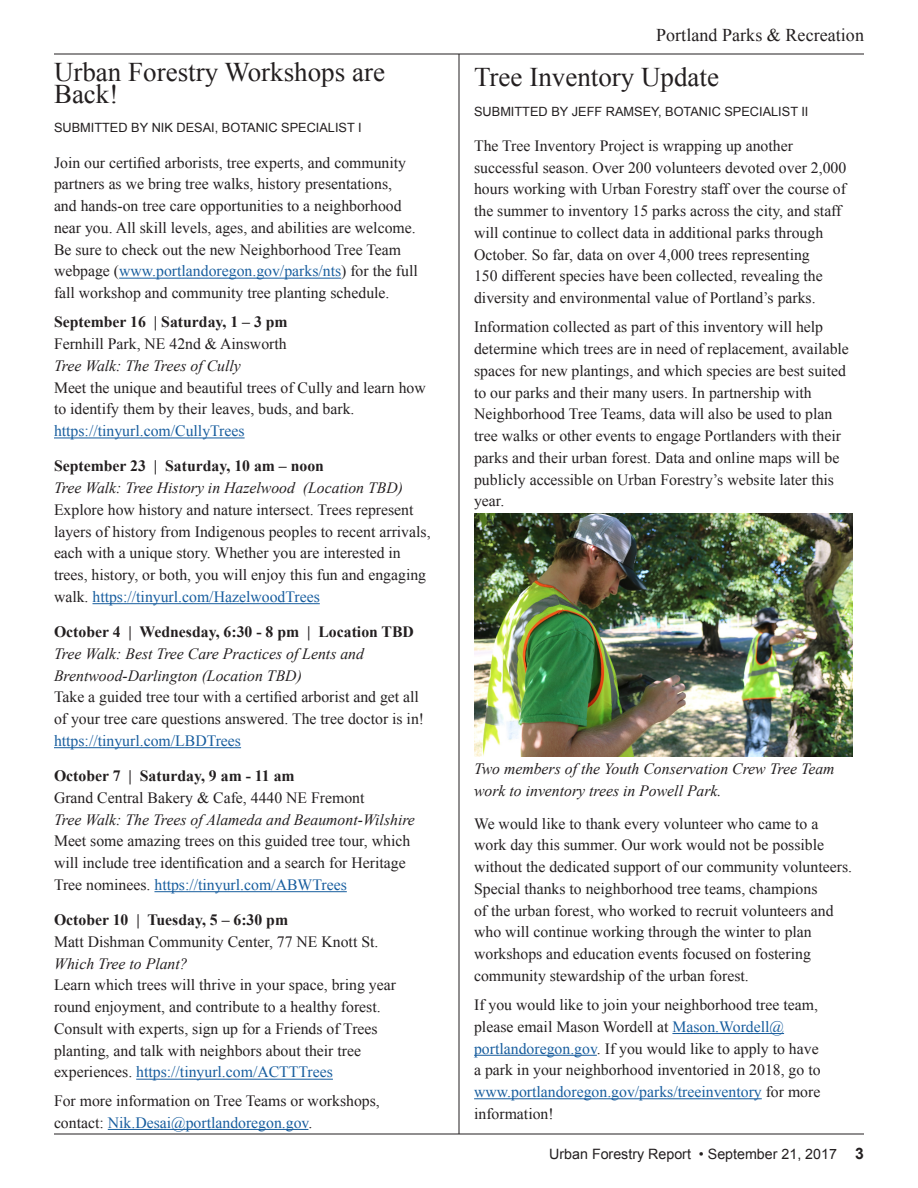
<style>
.page{position:relative;width:918px;height:1188px;background:#fff}
.page>*{position:absolute;margin:0;border:0;box-sizing:border-box;transform-origin:0 0}
.Body{font:27px/21.8px "Times New Roman";color:#231f20}
.t1{font:18px "Times New Roman";letter-spacing:.005em;color:#231f20}
.Body-2{font:15.75px/21.8px "Times New Roman";color:#231f20}
.Body-3{font:italic 15.75px/21.8px "Times New Roman";color:#231f20}
.Body-4{font:700 15.75px "Times New Roman";color:#231f20}
.Body-5{font:15.75px "Times New Roman";color:#175d9e}
.t2{font:14.25px "Arial";color:#231f20}
.Body-6{font:12.75px "Arial";color:#231f20}
.s1{color:#175d9e}
.s2{font-weight:700;font-size:15.75px}
</style>
<div class="page">
<hr style="left:54px;top:54px;width:810px;height:1px;background:#231f20">
<hr style="left:54px;top:1134px;width:810px;height:1px;background:#231f20">
<hr style="left:459px;top:54px;width:1px;height:1080px;background:#231f20">
<hr style="left:119px;top:278px;width:222px;height:1px;background:#175d9e">
<hr style="left:54px;top:438px;width:191px;height:1px;background:#175d9e">
<hr style="left:92px;top:603px;width:228px;height:1px;background:#175d9e">
<hr style="left:54px;top:747px;width:187px;height:1px;background:#175d9e">
<hr style="left:154px;top:891px;width:193px;height:1px;background:#175d9e">
<hr style="left:136px;top:1079px;width:197px;height:1px;background:#175d9e">
<hr style="left:108px;top:1129px;width:200px;height:1px;background:#175d9e">
<hr style="left:672px;top:1033px;width:112px;height:1px;background:#175d9e">
<hr style="left:474px;top:1055px;width:123px;height:1px;background:#175d9e">
<hr style="left:474px;top:1098px;width:288px;height:1px;background:#175d9e">
<img style="left:474px;top:513px;width:378px;height:244px">
<p class="Body" style="left:54px;top:61px;width:333px">Urban Forestry Workshops are<br>Back!</p>
<p class="Body-6" style="left:54px;top:120px;width:309px">SUBMITTED BY NIK DESAI, BOTANIC SPECIALIST I</p>
<p class="Body-2" style="left:54px;top:151px;width:365px">Join our certified arborists, tree experts, and community partners as we bring tree walks, history presentations, and hands-on tree care opportunities to a neighborhood near you. All skill levels, ages, and abilities are welcome.<br>Be sure to check out the new Neighborhood Tree Team webpage (<span class="s1">www.portlandoregon.gov/parks/nts</span>) for the full fall workshop and community tree planting schedule.</p>
<p class="Body-4" style="left:54px;top:311px;width:235px">September 16 | Saturday, 1 – 3 pm</p>
<p class="Body-2" style="left:54px;top:333px;width:234px">Fernhill Park, NE 42nd &amp; Ainsworth</p>
<p class="Body-3" style="left:54px;top:354px;width:188px">Tree Walk: The Trees of Cully</p>
<p class="Body-2" style="left:54px;top:376px;width:373px">Meet the unique and beautiful trees of Cully and learn how to identify them by their leaves, buds, and bark.</p>
<p class="Body-5" style="left:54px;top:420px;width:192px">https://tinyurl.com/CullyTrees</p>
<p class="Body-4" style="left:54px;top:455px;width:272px">September 23 | Saturday, 10 am – noon</p>
<p class="Body-3" style="left:54px;top:477px;width:351px">Tree Walk: Tree History in Hazelwood (Location TBD)</p>
<p class="Body-2" style="left:54px;top:499px;width:378px">Explore how history and nature intersect. Trees represent layers of history from Indigenous peoples to recent arrivals, each with a unique story. Whether you are interested in trees, history, or both, you will enjoy this fun and engaging walk. <span class="s1">https://tinyurl.com/HazelwoodTrees</span></p>
<p class="Body-4" style="left:54px;top:621px;width:362px">October 4 | Wednesday, 6:30 - 8 pm | Location TBD</p>
<p class="Body-3" style="left:54px;top:642px;width:312px">Tree Walk: Best Tree Care Practices of Lents and<br>Brentwood-Darlington (Location TBD)</p>
<p class="Body-2" style="left:54px;top:686px;width:372px">Take a guided tree tour with a certified arborist and get all of your tree care questions answered. The tree doctor is in!</p>
<p class="Body-5" style="left:54px;top:730px;width:189px">https://tinyurl.com/LBDTrees</p>
<p class="Body-4" style="left:54px;top:765px;width:242px">October 7 | Saturday, 9 am - 11 am</p>
<p class="Body-2" style="left:54px;top:787px;width:312px">Grand Central Bakery &amp; Cafe, 4440 NE Fremont</p>
<p class="Body-3" style="left:54px;top:808px;width:362px">Tree Walk: The Trees of Alameda and Beaumont-Wilshire</p>
<p class="Body-2" style="left:54px;top:830px;width:358px">Meet some amazing trees on this guided tree tour, which will include tree identification and a search for Heritage<br>Tree nominees. <span class="s1">https://tinyurl.com/ABWTrees</span></p>
<p class="Body-4" style="left:54px;top:909px;width:236px">October 10 | Tuesday, 5 – 6:30 pm</p>
<p class="Body-2" style="left:54px;top:931px;width:326px">Matt Dishman Community Center, 77 NE Knott St.</p>
<p class="Body-3" style="left:54px;top:952px;width:135px">Which Tree to Plant?</p>
<p class="Body-2" style="left:54px;top:974px;width:344px">Learn which trees will thrive in your space, bring year round enjoyment, and contribute to a healthy forest.<br>Consult with experts, sign up for a Friends of Trees planting, and talk with neighbors about their tree experiences. <span class="s1">https://tinyurl.com/ACTTTrees</span></p>
<p class="Body-2" style="left:54px;top:1090px;width:327px">For more information on Tree Teams or workshops, contact: <span class="s1">Nik.Desai@portlandoregon.gov</span>.</p>
<p class="t1" style="left:656px;top:22px;width:209px">Portland Parks &amp; Recreation</p>
<p class="Body" style="left:474px;top:66px;width:246px">Tree Inventory Update</p>
<p class="Body-6" style="left:474px;top:103px;width:336px">SUBMITTED BY JEFF RAMSEY, BOTANIC SPECIALIST II</p>
<p class="Body-2" style="left:474px;top:134px;width:374px">The Tree Inventory Project is wrapping up another successful season. Over 200 volunteers devoted over 2,000 hours working with Urban Forestry staff over the course of the summer to inventory 15 parks across the city, and staff will continue to collect data in additional parks through October. So far, data on over 4,000 trees representing<br>150 different species have been collected, revealing the diversity and environmental value of Portland’s parks.</p>
<p class="Body-2" style="left:474px;top:316px;width:376px">Information collected as part of this inventory will help determine which trees are in need of replacement, available spaces for new plantings, and which species are best suited to our parks and their many users. In partnership with Neighborhood Tree Teams, data will also be used to plan tree walks or other events to engage Portlanders with their parks and their urban forest. Data and online maps will be publicly accessible on Urban Forestry’s website later this year.</p>
<p class="Body-3" style="left:474px;top:758px;width:362px">Two members of the Youth Conservation Crew Tree Team work to inventory trees in Powell Park.</p>
<p class="Body-2" style="left:474px;top:812px;width:379px">We would like to thank every volunteer who came to a work day this summer. Our work would not be possible without the dedicated support of our community volunteers.<br>Special thanks to neighborhood tree teams, champions<br>of the urban forest, who worked to recruit volunteers and who will continue working through the winter to plan workshops and education events focused on fostering community stewardship of the urban forest.</p>
<p class="Body-2" style="left:474px;top:994px;width:348px">If you would like to join your neighborhood tree team, please email Mason Wordell at <span class="s1">Mason.Wordell@ portlandoregon.gov</span>. If you would like to apply to have a park in your neighborhood inventoried in 2018, go to <span class="s1">www.portlandoregon.gov/parks/treeinventory</span> for more information!</p>
<p class="t2" style="left:549px;top:1145px;width:316px">Urban Forestry Report • September 21, 2017 <span class="s2">3</span></p>
</div>
